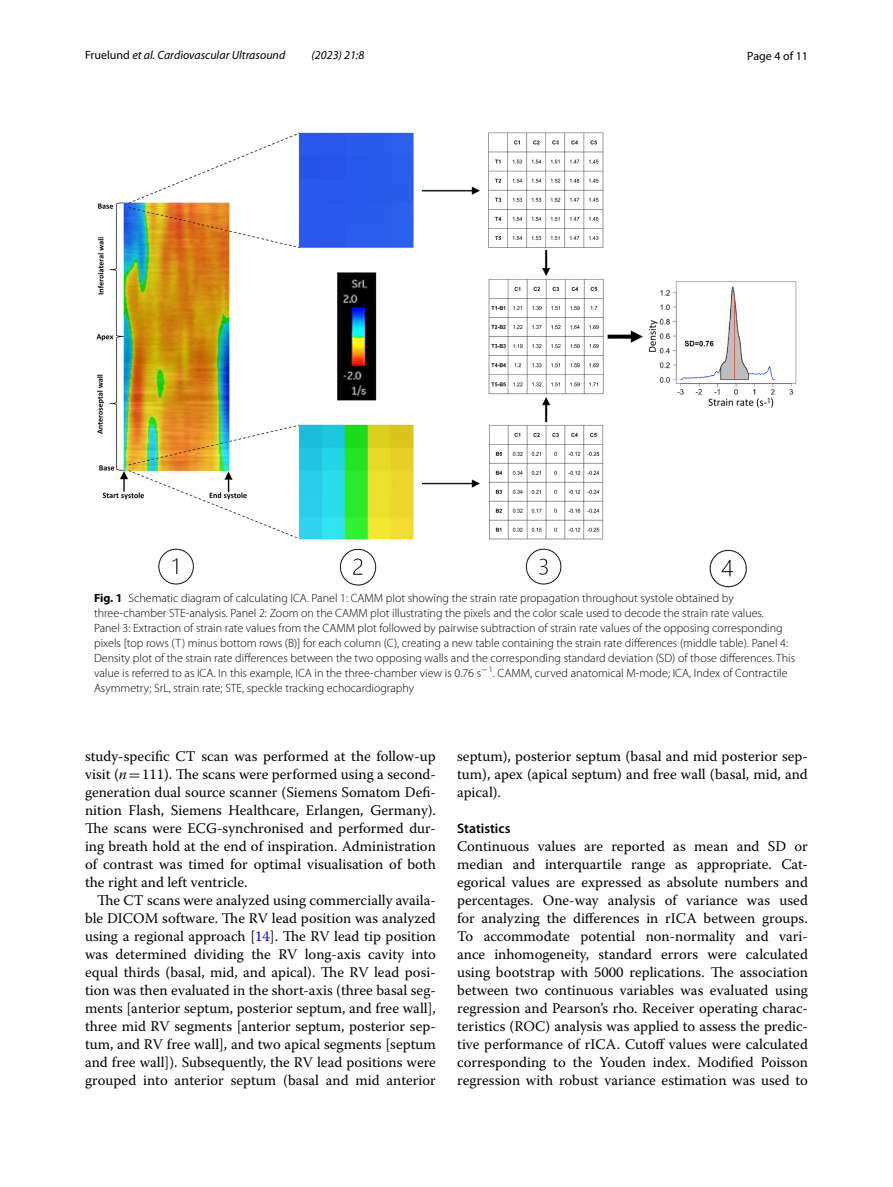
<style>
.page{position:relative;width:893px;height:1187px;background:#fff}
.page>*{position:absolute;margin:0;border:0;box-sizing:border-box;transform-origin:0 0}
.t1{font:14.7px/18px "Warnock Pro";color:#000;text-align:justify}
.t2{font:600 13.8px "Myriad Pro";color:#000}
.t3{font:300 12px/15px "Myriad Pro";color:#000}
.t4{font:italic 12px "Myriad Pro";color:#000}
.t5{font:12px "Myriad Pro";color:#000}
.s1{font-style:normal}
.s2{font-weight:700}
.s3{font-style:italic}
.s4{font-family:"MTSY"}
.s5{color:#00f}
</style>
<div class="page">
<img style="left:96px;top:133px;width:701px;height:454px">
<p class="t4" style="left:85px;top:48px;width:202px"><span class="s1">Fruelund</span> et al. Cardiovascular Ultrasound</p>
<p class="t4" style="left:312px;top:48px;width:54px">(2023) 21:8</p>
<p class="t5" style="left:747px;top:48px;width:62px">Page 4 of 11</p>
<p class="t3" style="left:94px;top:591px;width:703px"><span class="s2">Fig. 1</span> Schematic diagram of calculating ICA. Panel 1: CAMM plot showing the strain rate propagation throughout systole obtained by three-chamber STE-analysis. Panel 2: Zoom on the CAMM plot illustrating the pixels and the color scale used to decode the strain rate values.<br>Panel 3: Extraction of strain rate values from the CAMM plot followed by pairwise subtraction of strain rate values of the opposing corresponding pixels [top rows (T) minus bottom rows (B)] for each column (C), creating a new table containing the strain rate differences (middle table). Panel 4:<br>Density plot of the strain rate differences between the two opposing walls and the corresponding standard deviation (SD) of those differences. This value is referred to as ICA. In this example, ICA in the three-chamber view is 0.76 -s<sup>−</sup><sup>1</sup>. CAMM, curved anatomical M-mode; ICA, Index of Contractile Asymmetry; SrL, strain rate; STE, speckle tracking echocardiography</p>
<p class="t1" style="left:85px;top:746px;width:352px">study-specific CT scan was performed at the follow-up visit (<span class="s3">n</span><span class="s4">=</span>111). The scans were performed using a second&shy;generation dual source scanner (Siemens Somatom Defi&shy;nition Flash, Siemens Healthcare, Erlangen, Germany).<br>The scans were ECG-synchronised and performed dur&shy;ing breath hold at the end of inspiration. Administration of contrast was timed for optimal visualisation of both the right and left ventricle.</p>
<p class="t1" style="left:85px;top:890px;width:352px;text-indent:12px">The CT scans were analyzed using commercially availa&shy;ble DICOM software. The RV lead position was analyzed using a regional approach [<span class="s5">14</span>]. The RV lead tip position was determined dividing the RV long-axis cavity into equal thirds (basal, mid, and apical). The RV lead posi&shy;tion was then evaluated in the short-axis (three basal seg&shy;ments [anterior septum, posterior septum, and free wall], three mid RV segments [anterior septum, posterior sep&shy;tum, and RV free wall], and two apical segments [septum and free wall]). Subsequently, the RV lead positions were grouped into anterior septum (basal and mid anterior</p>
<p class="t1" style="left:457px;top:746px;width:352px">septum), posterior septum (basal and mid posterior sep&shy;tum), apex (apical septum) and free wall (basal, mid, and apical).</p>
<p class="t2" style="left:457px;top:819px;width:55px">Statistics</p>
<p class="t1" style="left:457px;top:836px;width:352px">Continuous values are reported as mean and SD or median and interquartile range as appropriate. Cat&shy;egorical values are expressed as absolute numbers and percentages. One-way analysis of variance was used for analyzing the differences in rICA between groups.<br>To accommodate potential non-normality and vari&shy;ance inhomogeneity, standard errors were calculated using bootstrap with 5000 replications. The association between two continuous variables was evaluated using regression and Pearson’s rho. Receiver operating charac&shy;teristics (ROC) analysis was applied to assess the predic&shy;tive performance of rICA. Cutoff values were calculated corresponding to the Youden index. Modified Poisson regression with robust variance estimation was used to</p>
</div>
